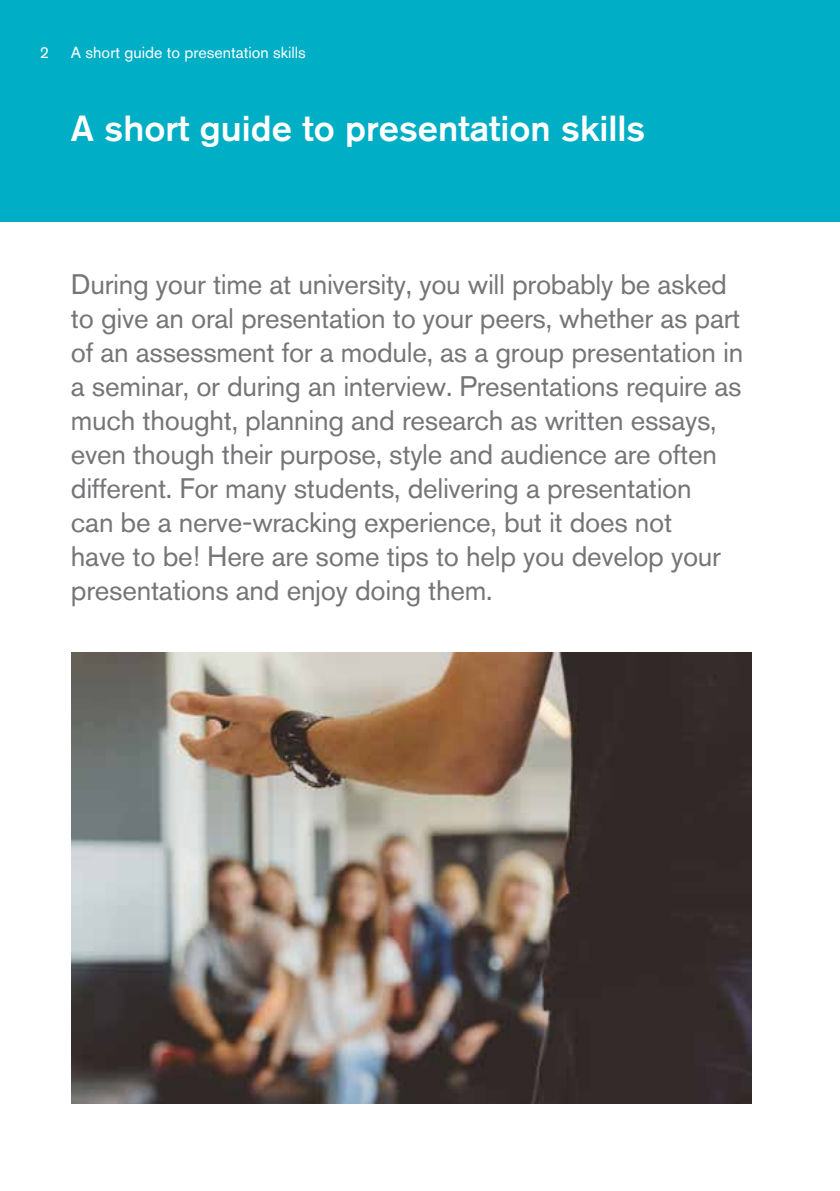
<style>
.page{position:relative;width:840px;height:1191px;background:#fff}
.page>*{position:absolute;margin:0;border:0;box-sizing:border-box;transform-origin:0 0}
.t1{font:500 36px "Akzidenz Grotesk BQ";color:#fff}
.t2{font:28px/34px "Akzidenz Grotesk BQ";letter-spacing:-.01em;color:#757477}
.t3{font:16px "Akzidenz Grotesk BQ";color:#fff}
</style>
<div class="page">
<div style="left:0;top:0;width:839px;height:221px;background:#00aec5"></div>
<img style="left:72px;top:652px;width:678px;height:452px">
<p class="t3" style="left:40px;top:43px;width:11px">2</p>
<p class="t3" style="left:71px;top:43px;width:236px">A short guide to presentation skills</p>
<p class="t1" style="left:71px;top:107px;width:575px">A short guide to presentation skills</p>
<p class="t2" style="left:71px;top:267px;width:673px">During your time at university, you will probably be asked to give an oral presentation to your peers, whether as part of an assessment for a module, as a group presentation in a seminar, or during an interview. Presentations require as much thought, planning and research as written essays, even though their purpose, style and audience are often different. For many students, delivering a presentation<br>can be a nerve-wracking experience, but it does not<br>have to be! Here are some tips to help you develop your presentations and enjoy doing them.</p>
</div>
